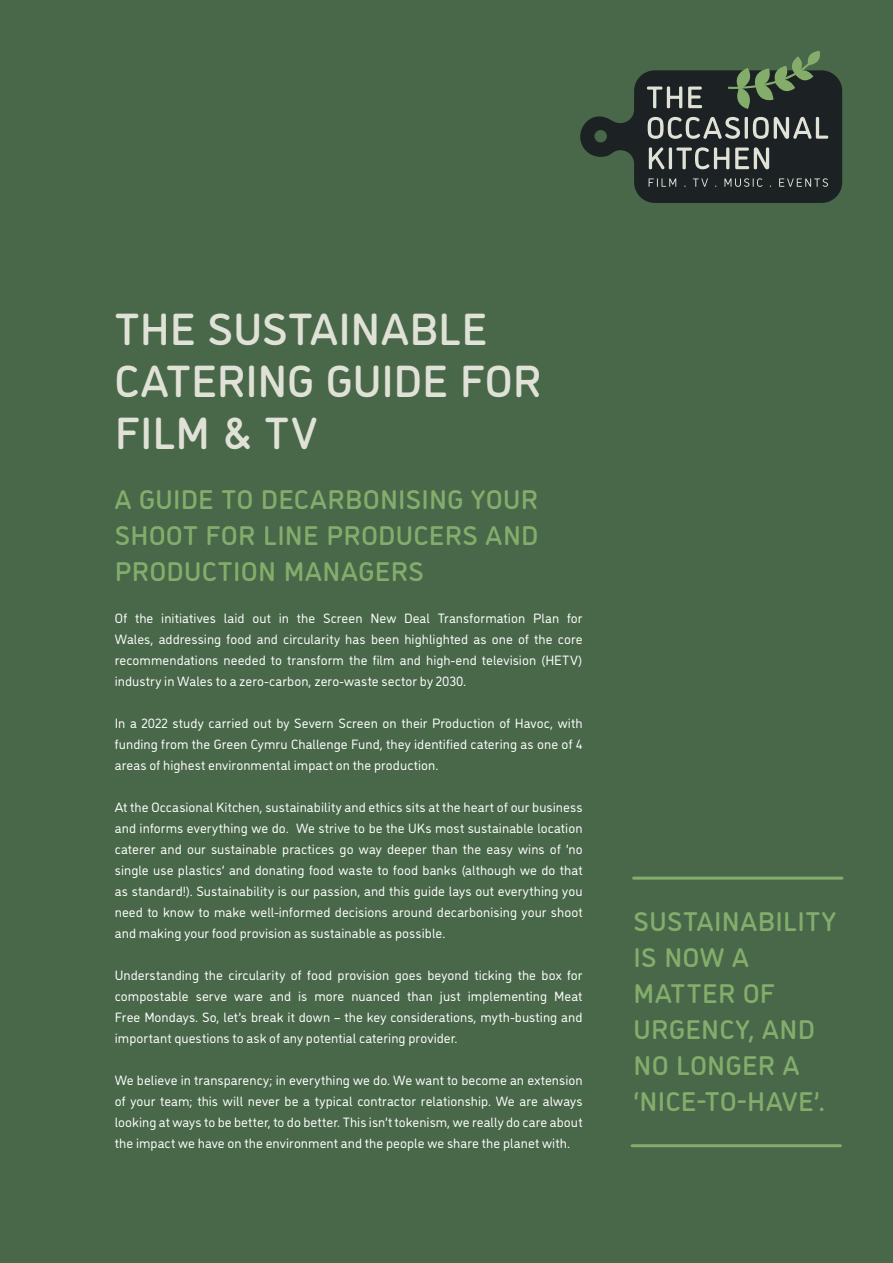
<style>
.page{position:relative;width:893px;height:1263px;background:#486849}
.page>*{position:absolute;margin:0;border:0;box-sizing:border-box;transform-origin:0 0}
.t1{font:500 45px/52.1px "DI Nosaur";letter-spacing:.005em;color:#e1e2d7}
.t2{font:500 27px/36px "DI Nosaur";letter-spacing:.015em;color:#84ad6c;text-align:justify}
.t3{font:13.5px/21px "DI Nosaur";letter-spacing:.005em;color:#fff;text-align:justify}
</style>
<div class="page">
<svg style="left:580px;top:51px;width:262px;height:152px"></svg>
<hr style="left:634px;top:877px;width:208px;height:3px;background:#84ad6c">
<hr style="left:632px;top:1144px;width:208px;height:3px;background:#84ad6c">
<p class="t1" style="left:115px;top:300px;width:428px">THE SUSTAINABLE<br>CATERING GUIDE FOR<br>FILM &amp; TV</p>
<p class="t2" style="left:115px;top:480px;width:425px">A GUIDE TO DECARBONISING YOUR SHOOT FOR LINE PRODUCERS AND PRODUCTION MANAGERS</p>
<p class="t3" style="left:115px;top:607px;width:469px">Of the initiatives laid out in the Screen New Deal Transformation Plan for Wales, addressing food and circularity has been highlighted as one of the core recommendations needed to transform the film and high-end television (HETV) industry in Wales to a zero-carbon, zero-waste sector by 2030.</p>
<p class="t3" style="left:115px;top:712px;width:469px">In a 2022 study carried out by Severn Screen on their Production of Havoc, with funding from the Green Cymru Challenge Fund, they identified catering as one of 4 areas of highest environmental impact on the production.</p>
<p class="t3" style="left:115px;top:796px;width:469px">At the Occasional Kitchen, sustainability and ethics sits at the heart of our business and informs everything we do. We strive to be the UKs most sustainable location caterer and our sustainable practices go way deeper than the easy wins of ‘no single use plastics’ and donating food waste to food banks (although we do that as standard!). Sustainability is our passion, and this guide lays out everything you need to know to make well-informed decisions around decarbonising your shoot and making your food provision as sustainable as possible.</p>
<p class="t3" style="left:115px;top:964px;width:469px">Understanding the circularity of food provision goes beyond ticking the box for compostable serve ware and is more nuanced than just implementing Meat Free Mondays. So, let’s break it down – the key considerations, myth-busting and important questions to ask of any potential catering provider.</p>
<p class="t3" style="left:115px;top:1069px;width:469px">We believe in transparency; in everything we do. We want to become an extension of your team; this will never be a typical contractor relationship. We are always looking at ways to be better, to do better. This isn’t tokenism, we really do care about the impact we have on the environment and the people we share the planet with.</p>
<p class="t2" style="left:634px;top:901px;width:204px;text-align:left">SUSTAINABILITY<br>IS NOW A<br>MATTER OF<br>URGENCY, AND<br>NO LONGER A ‘NICE-TO-HAVE’.</p>
</div>
